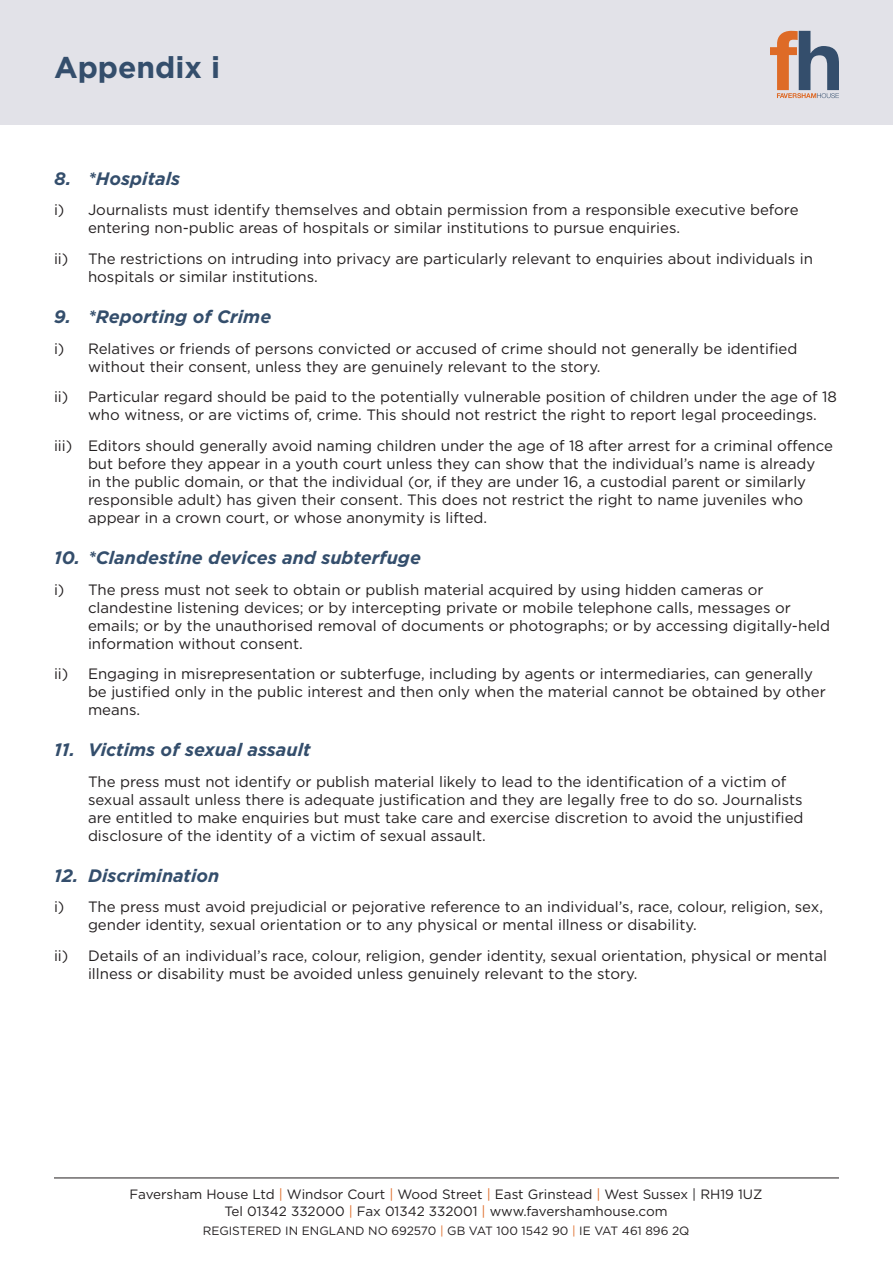
<style>
.page{position:relative;width:893px;height:1263px;background:#fff}
.page>*{position:absolute;margin:0;border:0;box-sizing:border-box;transform-origin:0 0}
.t1{font:700 30px "Gotham";color:#344e6c}
.t2{font:italic 700 18px "Gotham";color:#344e6c}
.t3{font:15px/18px "Gotham";color:#231f20}
.t4{font:13.5px/16.5px "Gotham";color:#231f20;text-align:center}
.t5{font:12px "Gotham";color:#231f20}
.s1{color:#de6b27}
</style>
<div class="page">
<hr style="left:54px;top:1177px;width:785px;height:1px;background:#231f20">
<div style="left:0;top:0;width:893px;height:125px;background:#e2e2e8"></div>
<svg style="left:770px;top:31px;width:69px;height:67px"></svg>
<h1 class="t1" style="left:54px;top:48px;width:168px">Appendix i</h1>
<p class="t2" style="left:54px;top:166px;width:128px">8. *Hospitals</p>
<p class="t3" style="left:88px;top:201px;width:712px;text-indent:-34px">i) Journalists must identify themselves and obtain permission from a responsible executive before entering non-public areas of hospitals or similar institutions to pursue enquiries.</p>
<p class="t3" style="left:88px;top:249px;width:726px;text-indent:-34px">ii) The restrictions on intruding into privacy are particularly relevant to enquiries about individuals in hospitals or similar institutions.</p>
<p class="t2" style="left:54px;top:304px;width:219px">9. *Reporting of Crime</p>
<p class="t3" style="left:88px;top:339px;width:711px;text-indent:-34px">i) Relatives or friends of persons convicted or accused of crime should not generally be identified without their consent, unless they are genuinely relevant to the story.</p>
<p class="t3" style="left:88px;top:388px;width:750px;text-indent:-34px">ii) Particular regard should be paid to the potentially vulnerable position of children under the age of 18 who witness, or are victims of, crime. This should not restrict the right to report legal proceedings.</p>
<p class="t3" style="left:88px;top:436px;width:746px;text-indent:-34px">iii) Editors should generally avoid naming children under the age of 18 after arrest for a criminal offence but before they appear in a youth court unless they can show that the individual’s name is already<br>in the public domain, or that the individual (or, if they are under 16, a custodial parent or similarly responsible adult) has given their consent. This does not restrict the right to name juveniles who appear in a crown court, or whose anonymity is lifted.</p>
<p class="t2" style="left:54px;top:545px;width:368px">10. *Clandestine devices and subterfuge</p>
<p class="t3" style="left:88px;top:580px;width:744px;text-indent:-34px">i) The press must not seek to obtain or publish material acquired by using hidden cameras or clandestine listening devices; or by intercepting private or mobile telephone calls, messages or emails; or by the unauthorised removal of documents or photographs; or by accessing digitally-held information without consent.</p>
<p class="t3" style="left:88px;top:665px;width:739px;text-indent:-34px">ii) Engaging in misrepresentation or subterfuge, including by agents or intermediaries, can generally be justified only in the public interest and then only when the material cannot be obtained by other means.</p>
<p class="t2" style="left:54px;top:738px;width:258px">11. Victims of sexual assault</p>
<p class="t3" style="left:88px;top:772px;width:717px">The press must not identify or publish material likely to lead to the identification of a victim of sexual assault unless there is adequate justification and they are legally free to do so. Journalists are entitled to make enquiries but must take care and exercise discretion to avoid the unjustified disclosure of the identity of a victim of sexual assault.</p>
<p class="t2" style="left:54px;top:863px;width:167px">12. Discrimination</p>
<p class="t3" style="left:88px;top:898px;width:736px;text-indent:-34px">i) The press must avoid prejudicial or pejorative reference to an individual’s, race, colour, religion, sex, gender identity, sexual orientation or to any physical or mental illness or disability.</p>
<p class="t3" style="left:88px;top:946px;width:741px;text-indent:-34px">ii) Details of an individual’s race, colour, religion, gender identity, sexual orientation, physical or mental illness or disability must be avoided unless genuinely relevant to the story.</p>
<p class="t4" style="left:130px;top:1186px;width:634px">Faversham House Ltd <span class="s1">|</span> Windsor Court <span class="s1">|</span> Wood Street <span class="s1">|</span> East Grinstead <span class="s1">|</span> West Sussex | RH19 1UZ<br>Tel 01342 332000 <span class="s1">|</span> Fax 01342 332001 <span class="s1">|</span> www.favershamhouse.com</p>
<p class="t5" style="left:203px;top:1223px;width:488px">REGISTERED IN ENGLAND NO 692570 <span class="s1">|</span> GB VAT 100 1542 90 <span class="s1">|</span> IE VAT 461 896 2Q</p>
</div>
